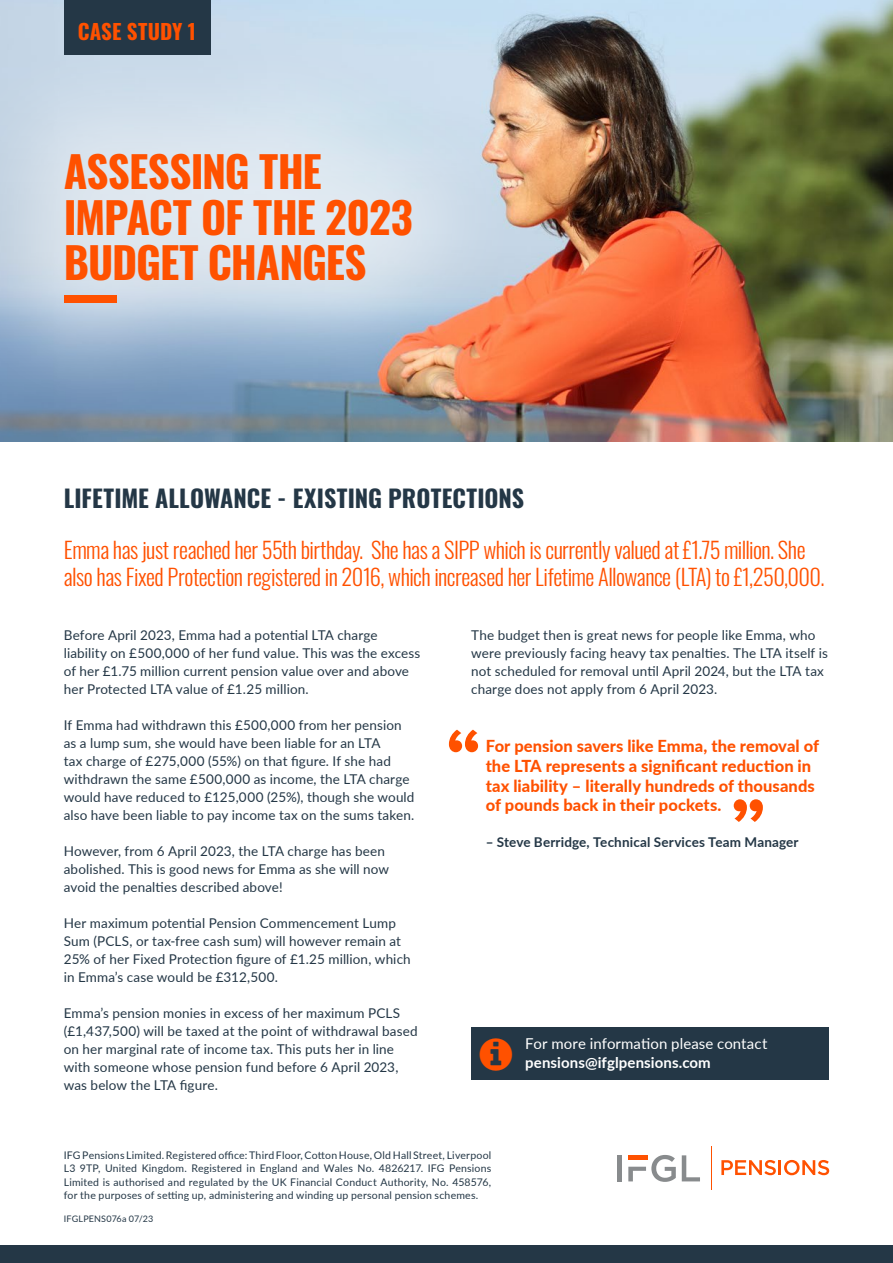
<style>
.page{position:relative;width:893px;height:1263px;background:#fff}
.page>*{position:absolute;margin:0;border:0;box-sizing:border-box;transform-origin:0 0}
.t1{font:700 78.75px "Proxima Nova";color:#ff5100}
.t2{font:700 43.05px/45.5px "Oswald";letter-spacing:-.025em;color:#ff5100}
.t3{font:700 24px "Oswald";letter-spacing:.005em;color:#243746}
.t4{font:300 22.5px/27px "Oswald";letter-spacing:-.025em;color:#ff5100}
.t5{font:700 21px "Oswald";letter-spacing:.005em;color:#ff5100}
.t6{font:800 16.5px/19.8px "Lato";letter-spacing:.005em;color:#ff5100}
.t7{font:15px "Lato";letter-spacing:.005em;color:#fff}
.t8{font:700 15px "Lato";letter-spacing:.005em;color:#fff}
.t9{font:13.5px/18px "Lato";letter-spacing:.01em;color:#243746}
.t10{font:700 13.5px "Lato";letter-spacing:.01em;color:#243746}
.t11{font:10.5px/13.5px "Lato";letter-spacing:.02em;color:#243746;text-align:justify}
.t12{font:9px "Lato";letter-spacing:.015em;color:#243746}
</style>
<div class="page">
<div style="left:0;top:1245px;width:893px;height:18px;background:#243746"></div>
<hr style="left:711px;top:1147px;width:1px;height:43px;background:#ff5100">
<svg style="left:721px;top:1160px;width:108px;height:15px"></svg>
<hr style="left:617px;top:1155px;width:4px;height:26px;background:#888b8d">
<svg style="left:628px;top:1155px;width:48px;height:27px"></svg>
<svg style="left:682px;top:1155px;width:18px;height:26px"></svg>
<img style="left:0;top:0;width:893px;height:442px">
<div style="left:0;top:34px;width:529px;height:388px;background:#fff;opacity:.5"></div>
<div style="left:64px;top:295px;width:52px;height:8px;background:#ff5100"></div>
<div style="left:64px;top:0;width:146px;height:54px;background:#243746"></div>
<div style="left:471px;top:1027px;width:358px;height:53px;background:#243746"></div>
<h3 class="t5" style="left:78px;top:20px;width:120px">CASE STUDY 1</h3>
<h2 class="t2" style="left:64px;top:151px;width:350px">ASSESSING THE<br>IMPACT OF THE 2023<br>BUDGET CHANGES</h2>
<h3 class="t3" style="left:64px;top:486px;width:462px">LIFETIME ALLOWANCE - EXISTING PROTECTIONS</h3>
<h3 class="t4" style="left:64px;top:534px;width:762px">Emma has just reached her 55th birthday. She has a SIPP which is currently valued at £1.75 million. She also has Fixed Protection registered in 2016, which increased her Lifetime Allowance (LTA) to £1,250,000.</h3>
<p class="t9" style="left:64px;top:625px;width:358px">Before April 2023, Emma had a potential LTA charge liability on £500,000 of her fund value. This was the excess of her £1.75 million current pension value over and above her Protected LTA value of £1.25 million.</p>
<p class="t9" style="left:64px;top:715px;width:352px">If Emma had withdrawn this £500,000 from her pension as a lump sum, she would have been liable for an LTA<br>tax charge of £275,000 (55%) on that figure. If she had withdrawn the same £500,000 as income, the LTA charge would have reduced to £125,000 (25%), though she would also have been liable to pay income tax on the sums taken.</p>
<p class="t9" style="left:64px;top:841px;width:327px">However, from 6 April 2023, the LTA charge has been abolished. This is good news for Emma as she will now avoid the penalties described above!</p>
<p class="t9" style="left:64px;top:913px;width:348px">Her maximum potential Pension Commencement Lump Sum (PCLS, or tax-free cash sum) will however remain at 25% of her Fixed Protection figure of £1.25 million, which in Emma’s case would be £312,500.</p>
<p class="t9" style="left:64px;top:1003px;width:355px">Emma’s pension monies in excess of her maximum PCLS (£1,437,500) will be taxed at the point of withdrawal based on her marginal rate of income tax. This puts her in line with someone whose pension fund before 6 April 2023, was below the LTA figure.</p>
<p class="t9" style="left:471px;top:625px;width:358px">The budget then is great news for people like Emma, who were previously facing heavy tax penalties. The LTA itself is not scheduled for removal until April 2024, but the LTA tax charge does not apply from 6 April 2023.</p>
<h1 class="t1" style="left:446px;top:698px;width:38px">“</h1>
<p class="t6" style="left:486px;top:735px;width:335px">For pension savers like Emma, the removal of the LTA represents a significant reduction in tax liability – literally hundreds of thousands of pounds back in their pockets.</p>
<p class="t10" style="left:486px;top:833px;width:314px">– Steve Berridge, Technical Services Team Manager</p>
<h1 class="t1" style="left:730px;top:768px;width:38px">”</h1>
<p class="t7" style="left:525px;top:1032px;width:244px">For more information please contact</p>
<p class="t8" style="left:525px;top:1052px;width:187px">pensions@ifglpensions.com</p>
<p class="t11" style="left:64px;top:1148px;width:429px">IFG Pensions Limited. Registered office: Third Floor, Cotton House, Old Hall Street, Liverpool L3 9TP, United Kingdom. Registered in England and Wales No. 4826217. IFG Pensions Limited is authorised and regulated by the UK Financial Conduct Authority, No. 458576, for the purposes of setting up, administering and winding up personal pension schemes.</p>
<p class="t12" style="left:64px;top:1212px;width:91px">IFGLPENS076a 07/23</p>
</div>
